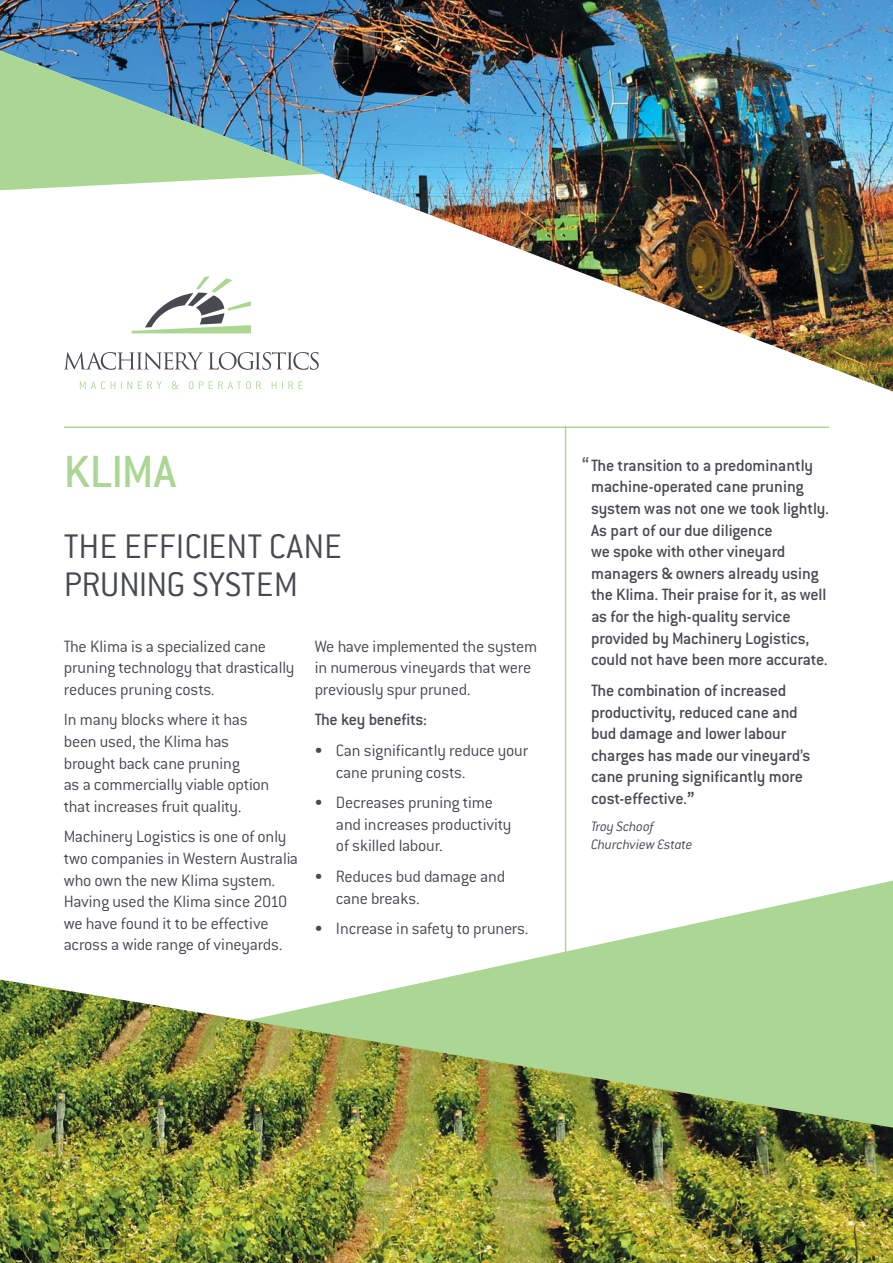
<style>
.page{position:relative;width:893px;height:1263px;background:#fff}
.page>*{position:absolute;margin:0;border:0;box-sizing:border-box;transform-origin:0 0}
.t1{font:500 49.5px "Conduit ITC";letter-spacing:-.01em;color:#acd693}
.t2{font:300 37.5px/37.5px "Conduit ITC";color:#474b51}
.t3{font:500 24px "Conduit ITC";color:#62656a}
.t4{font:300 18px/21.6px "Conduit ITC";letter-spacing:-.015em;color:#474b51}
.t5{font:500 18px/21.6px "Conduit ITC";letter-spacing:-.015em;color:#474b51}
.t6{font:italic 300 15px/18px "Conduit ITC";letter-spacing:-.01em;color:#474b51}
.s1{font-size:24px}
</style>
<div class="page">
<svg style="left:453px;top:876px;width:440px;height:100px"></svg>
<img style="left:0;top:0;width:893px;height:392px">
<img style="left:0;top:976px;width:893px;height:287px">
<img style="left:0;top:43px;width:323px;height:148px">
<svg style="left:64px;top:352px;width:255px;height:18px"></svg>
<svg style="left:80px;top:381px;width:25px;height:8px"></svg>
<svg style="left:111px;top:381px;width:4px;height:8px"></svg>
<svg style="left:121px;top:381px;width:11px;height:8px"></svg>
<svg style="left:138px;top:381px;width:24px;height:8px"></svg>
<svg style="left:172px;top:381px;width:6px;height:8px"></svg>
<svg style="left:189px;top:381px;width:4px;height:8px"></svg>
<svg style="left:199px;top:381px;width:4px;height:8px"></svg>
<svg style="left:209px;top:381px;width:52px;height:8px"></svg>
<svg style="left:272px;top:381px;width:4px;height:8px"></svg>
<svg style="left:289px;top:381px;width:14px;height:8px"></svg>
<svg style="left:132px;top:276px;width:119px;height:57px"></svg>
<hr style="left:64px;top:426px;width:765px;height:2px;background:#acd693">
<hr style="left:565px;top:426px;width:1px;height:565px;background:#acd693">
<h1 class="t1" style="left:64px;top:451px;width:114px">KLIMA</h1>
<h2 class="t2" style="left:64px;top:530px;width:280px">THE EFFICIENT CANE<br>PRUNING SYSTEM</h2>
<p class="t4" style="left:64px;top:636px;width:232px">The Klima is a specialized cane pruning technology that drastically reduces pruning costs.</p>
<p class="t4" style="left:64px;top:710px;width:207px">In many blocks where it has been used, the Klima has brought back cane pruning<br>as a commercially viable option that increases fruit quality.</p>
<p class="t4" style="left:64px;top:827px;width:236px">Machinery Logistics is one of only two companies in Western Australia who own the new Klima system.<br>Having used the Klima since 2010 we have found it to be effective across a wide range of vineyards.</p>
<p class="t4" style="left:315px;top:636px;width:224px">We have implemented the system in numerous vineyards that were previously spur pruned.</p>
<p class="t5" style="left:315px;top:711px;width:114px">The key benefits:</p>
<p class="t4" style="left:336px;top:741px;width:194px;text-indent:-21px">• Can significantly reduce your cane pruning costs.</p>
<p class="t4" style="left:336px;top:793px;width:177px;text-indent:-21px">• Decreases pruning time and increases productivity of skilled labour.</p>
<p class="t4" style="left:336px;top:867px;width:171px;text-indent:-21px">• Reduces bud damage and cane breaks.</p>
<p class="t4" style="left:315px;top:919px;width:215px">• Increase in safety to pruners.</p>
<h3 class="t3" style="left:582px;top:456px;width:9px">“</h3>
<p class="t5" style="left:591px;top:456px;width:240px">The transition to a predominantly machine-operated cane pruning system was not one we took lightly.<br>As part of our due diligence<br>we spoke with other vineyard managers &amp; owners already using the Klima. Their praise for it, as well as for the high-quality service provided by Machinery Logistics, could not have been more accurate.</p>
<p class="t5" style="left:591px;top:681px;width:221px">The combination of increased productivity, reduced cane and bud damage and lower labour charges has made our vineyard’s cane pruning significantly more cost-effective.<span class="s1">”</span></p>
<p class="t6" style="left:591px;top:818px;width:103px">Troy Schoof<br>Churchview Estate</p>
</div>
